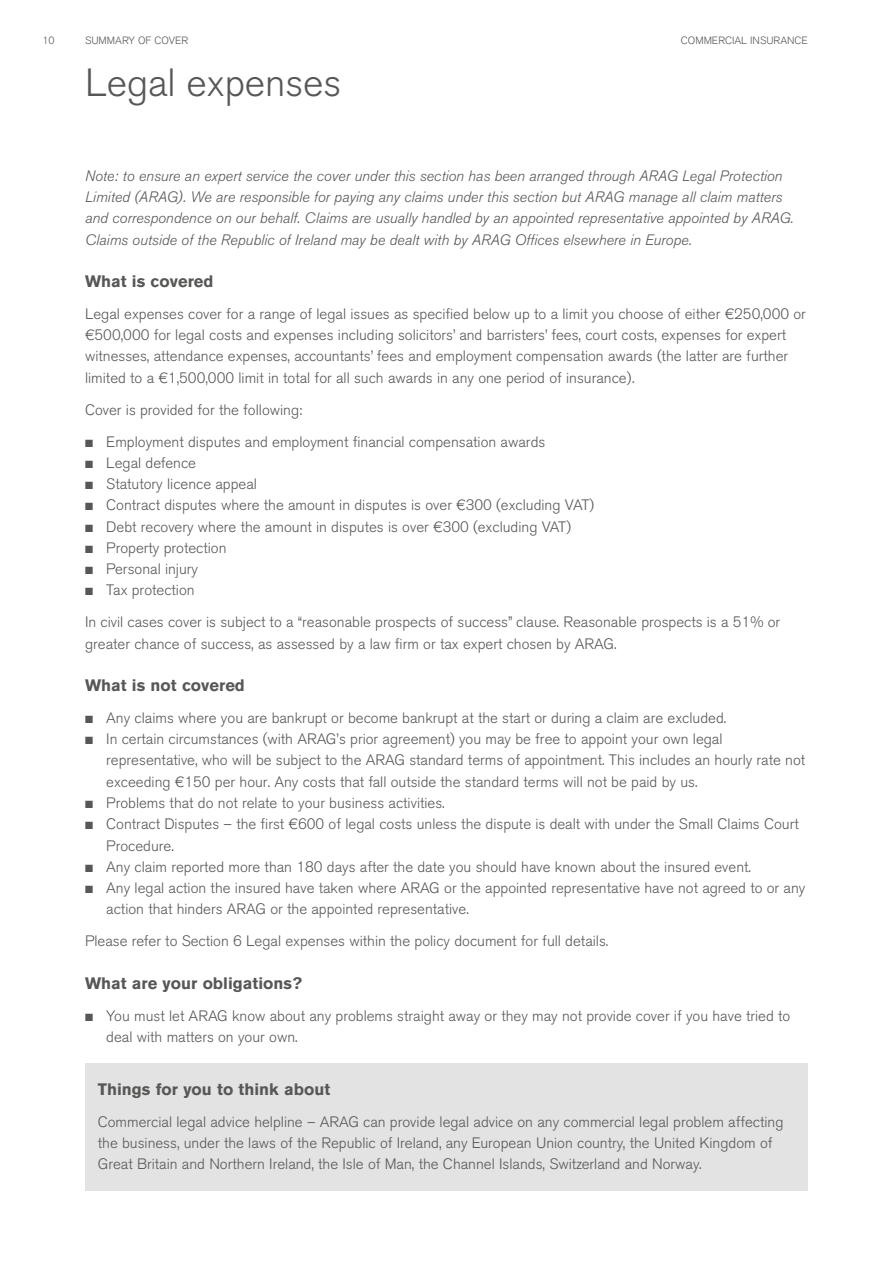
<style>
.page{position:relative;width:893px;height:1263px;background:#fff}
.page>*{position:absolute;margin:0;border:0;box-sizing:border-box;transform-origin:0 0}
.t1{font:300 39px "Akzidenz Grotesk BQ";color:#575756}
.t2{font:700 16.5px "Akzidenz Grotesk BQ";color:#575756}
.t3{font:300 15px/21.3px "Akzidenz Grotesk BQ";color:#575756}
.t4{font:italic 300 15px/21.3px "Akzidenz Grotesk BQ";color:#575756}
.t5{font:300 10.5px "Akzidenz Grotesk BQ";color:#575756}
</style>
<div class="page">
<div style="left:85px;top:1063px;width:723px;height:128px;background:#e3e3e3"></div>
<p class="t5" style="left:43px;top:34px;width:14px">10</p>
<p class="t5" style="left:85px;top:34px;width:105px">SUMMARY OF COVER</p>
<p class="t5" style="left:681px;top:34px;width:129px">COMMERCIAL INSURANCE</p>
<h1 class="t1" style="left:85px;top:60px;width:258px">Legal expenses</h1>
<p class="t4" style="left:85px;top:165px;width:710px">Note: to ensure an expert service the cover under this section has been arranged through ARAG Legal Protection Limited (ARAG). We are responsible for paying any claims under this section but ARAG manage all claim matters and correspondence on our behalf. Claims are usually handled by an appointed representative appointed by ARAG.<br>Claims outside of the Republic of Ireland may be dealt with by ARAG Offices elsewhere in Europe.</p>
<p class="t2" style="left:85px;top:272px;width:130px">What is covered</p>
<p class="t3" style="left:85px;top:303px;width:722px">Legal expenses cover for a range of legal issues as specified below up to a limit you choose of either €250,000 or €500,000 for legal costs and expenses including solicitors’ and barristers’ fees, court costs, expenses for expert witnesses, attendance expenses, accountants’ fees and employment compensation awards (the latter are further limited to a €1,500,000 limit in total for all such awards in any one period of insurance).</p>
<p class="t3" style="left:85px;top:399px;width:219px">Cover is provided for the following:</p>
<p class="t3" style="left:85px;top:431px;width:462px">■ Employment disputes and employment financial compensation awards</p>
<p class="t3" style="left:85px;top:452px;width:112px">■ Legal defence</p>
<p class="t3" style="left:85px;top:473px;width:173px">■ Statutory licence appeal</p>
<p class="t3" style="left:85px;top:495px;width:511px">■ Contract disputes where the amount in disputes is over €300 (excluding VAT)</p>
<p class="t3" style="left:85px;top:516px;width:488px">■ Debt recovery where the amount in disputes is over €300 (excluding VAT)</p>
<p class="t3" style="left:85px;top:537px;width:143px">■ Property protection</p>
<p class="t3" style="left:85px;top:558px;width:115px">■ Personal injury</p>
<p class="t3" style="left:85px;top:574px;width:697px;line-height:32px">■ Tax protection<br>In civil cases cover is subject to a “reasonable prospects of success” clause. Reasonable prospects is a 51% or</p>
<p class="t3" style="left:85px;top:633px;width:533px">greater chance of success, as assessed by a law firm or tax expert chosen by ARAG.</p>
<p class="t2" style="left:85px;top:676px;width:161px">What is not covered</p>
<p class="t3" style="left:85px;top:707px;width:643px">■ Any claims where you are bankrupt or become bankrupt at the start or during a claim are excluded.</p>
<p class="t3" style="left:106px;top:729px;width:700px;text-indent:-21px">■ In certain circumstances (with ARAG’s prior agreement) you may be free to appoint your own legal representative, who will be subject to the ARAG standard terms of appointment. This includes an hourly rate not exceeding €150 per hour. Any costs that fall outside the standard terms will not be paid by us.</p>
<p class="t3" style="left:85px;top:792px;width:361px">■ Problems that do not relate to your business activities.</p>
<p class="t3" style="left:106px;top:814px;width:694px;text-indent:-21px">■ Contract Disputes – the first €600 of legal costs unless the dispute is dealt with under the Small Claims Court<br>Procedure.</p>
<p class="t3" style="left:85px;top:856px;width:667px">■ Any claim reported more than 180 days after the date you should have known about the insured event.</p>
<p class="t3" style="left:106px;top:877px;width:701px;text-indent:-21px">■ Any legal action the insured have taken where ARAG or the appointed representative have not agreed to or any action that hinders ARAG or the appointed representative.</p>
<p class="t3" style="left:85px;top:931px;width:525px">Please refer to Section 6 Legal expenses within the policy document for full details.</p>
<p class="t2" style="left:85px;top:973px;width:218px">What are your obligations?</p>
<p class="t3" style="left:106px;top:1005px;width:686px;text-indent:-21px">■ You must let ARAG know about any problems straight away or they may not provide cover if you have tried to deal with matters on your own.</p>
<p class="t2" style="left:98px;top:1080px;width:234px">Things for you to think about</p>
<p class="t3" style="left:98px;top:1111px;width:687px">Commercial legal advice helpline – ARAG can provide legal advice on any commercial legal problem affecting the business, under the laws of the Republic of Ireland, any European Union country, the United Kingdom of<br>Great Britain and Northern Ireland, the Isle of Man, the Channel Islands, Switzerland and Norway.</p>
</div>
